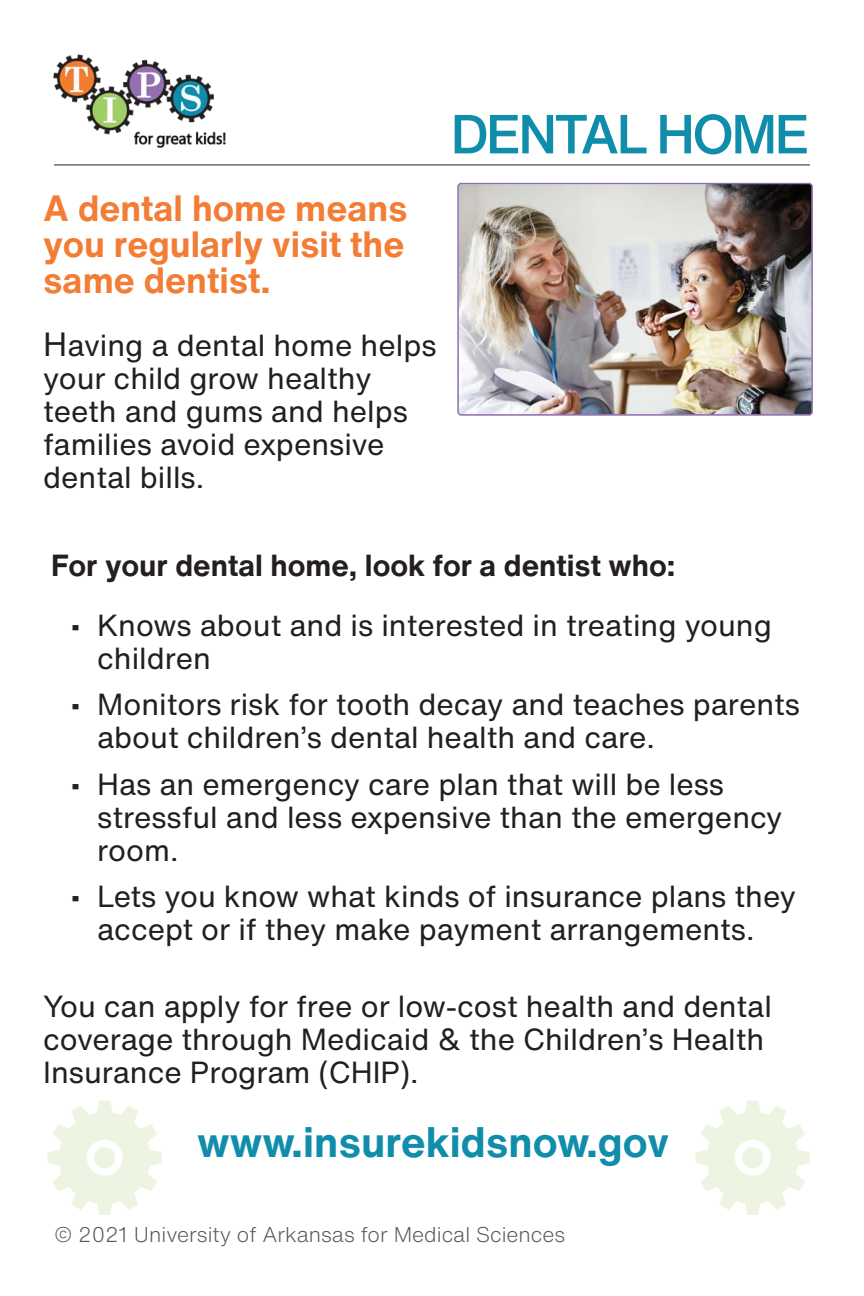
<style>
.page{position:relative;width:864px;height:1296px;background:#fff}
.page>*{position:absolute;margin:0;border:0;box-sizing:border-box;transform-origin:0 0}
.Tips_Title{font:500 54px "Helvetica Now Text";letter-spacing:-.05em;color:#108dab}
.Tips_Paragraphs{font:700 42px "Helvetica Now Text";color:#108dab}
.Tips_Paragraphs-2{font:700 36px/36px "Helvetica Now Text";color:#f37d35;text-align:justify}
.Tips_Paragraphs-3{font:30px/33px "Helvetica Now Text";color:#231f20}
.Tips_Paragraphs-4{font:700 30px "Helvetica Now Text";color:#231f20}
.t1{font:300 21px "Helvetica Now Text";color:#57585a}
.s1{font-size:33px}
</style>
<div class="page">
<img style="left:53px;top:54px;width:173px;height:95px">
<hr style="left:54px;top:164px;width:756px;height:1px;background:#231f20">
<img style="left:458px;top:183px;width:354px;height:232px">
<svg style="left:48px;top:1101px;width:114px;height:114px"></svg>
<svg style="left:696px;top:1101px;width:114px;height:114px"></svg>
<p class="Tips_Paragraphs-2" style="left:43px;top:189px;width:366px">A dental home means you regularly visit the same dentist.</p>
<p class="Tips_Paragraphs-3" style="left:43px;top:328px;width:395px"><span class="s1">H</span>aving a dental home helps your child grow healthy teeth and gums and helps families avoid expensive dental bills.</p>
<p class="Tips_Title" style="left:451px;top:93px;width:360px">DENTAL HOME</p>
<p class="Tips_Paragraphs-4" style="left:51px;top:542px;width:626px">For your dental home, look for a dentist who:</p>
<p class="Tips_Paragraphs-3" style="left:97px;top:608px;width:676px;text-indent:-27px">• Knows about and is interested in treating young children</p>
<p class="Tips_Paragraphs-3" style="left:97px;top:687px;width:704px;text-indent:-27px">• Monitors risk for tooth decay and teaches parents about children’s dental health and care.</p>
<p class="Tips_Paragraphs-3" style="left:97px;top:767px;width:687px;text-indent:-27px">• Has an emergency care plan that will be less stressful and less expensive than the emergency room.</p>
<p class="Tips_Paragraphs-3" style="left:70px;top:879px;width:727px;text-align:center">• Lets you know what kinds of insurance plans they accept or if they make payment arrangements.</p>
<p class="Tips_Paragraphs-3" style="left:43px;top:989px;width:730px">You can apply for free or low-cost health and dental coverage through Medicaid &amp; the Children’s Health<br>Insurance Program (CHIP).</p>
<p class="Tips_Paragraphs" style="left:197px;top:1110px;width:473px">www.insurekidsnow.gov</p>
<p class="t1" style="left:54px;top:1219px;width:513px">© 2021 University of Arkansas for Medical Sciences</p>
</div>
